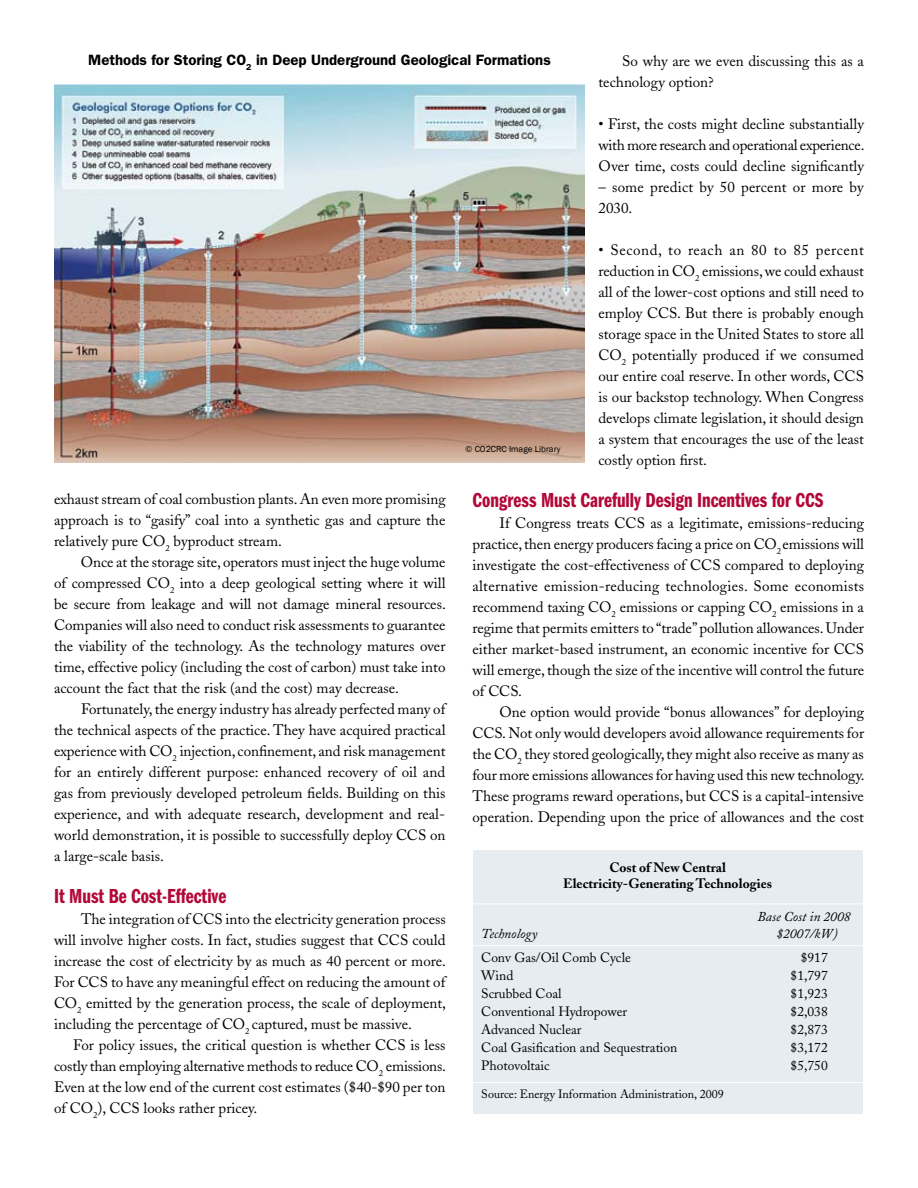
<style>
.page{position:relative;width:918px;height:1188px;background:#fff}
.page>*{position:absolute;margin:0;border:0;box-sizing:border-box;transform-origin:0 0}
.t1{font:21px "Franklin Gothic Demi Cmpr";color:#b20838}
.t2{font:15px/21px "Adobe Caslon";color:#000;text-align:justify}
.t3{font:600 15px "Franklin Gothic";color:#000}
.t4{font:13.5px "Adobe Caslon";color:#000}
.t5{font:700 13.5px/16.5px "Adobe Caslon";color:#000;text-align:center}
.t6{font:italic 13.5px "Adobe Caslon";color:#000}
.t7{font:12px "Adobe Caslon";color:#000}
.t8{font:9px "Franklin Gothic";color:#000}
</style>
<div class="page">
<div style="left:473px;top:850px;width:390px;height:264px;background:#e6ecf0"></div>
<hr style="left:472px;top:945px;width:392px;height:1px;background:#fff">
<hr style="left:472px;top:904px;width:392px;height:1px;background:#fff">
<hr style="left:472px;top:1082px;width:392px;height:1px;background:#fff">
<img style="left:54px;top:84px;width:531px;height:378px">
<p class="t2" style="left:598px;top:50px;width:267px;text-indent:24px">So why are we even discussing this as a technology option?</p>
<p class="t2" style="left:598px;top:113px;width:268px">• First, the costs might decline substantially with more research and operational experience.<br>Over time, costs could decline significantly</p>
<p class="t2" style="left:598px;top:176px;width:267px">– some predict by 50 percent or more by<br>2030.</p>
<p class="t2" style="left:598px;top:239px;width:267px">• Second, to reach an 80 to 85 percent reduction in CO<sub>2</sub> emissions, we could exhaust all of the lower-cost options and still need to employ CCS. But there is probably enough storage space in the United States to store all CO<sub>2</sub> potentially produced if we consumed our entire coal reserve. In other words, CCS is our backstop technology. When Congress develops climate legislation, it should design a system that encourages the use of the least costly option first.</p>
<h1 class="t1" style="left:472px;top:488px;width:352px">Congress Must Carefully Design Incentives for CCS</h1>
<p class="t2" style="left:472px;top:512px;width:393px;text-indent:27px">If Congress treats CCS as a legitimate, emissions-reducing practice, then energy producers facing a price on CO<sub>2</sub> emissions will investigate the cost-effectiveness of CCS compared to deploying alternative emission-reducing technologies. Some economists recommend taxing CO<sub>2</sub> emissions or capping CO<sub>2</sub> emissions in a regime that permits emitters to “trade” pollution allowances. Under either market-based instrument, an economic incentive for CCS will emerge, though the size of the incentive will control the future of CCS.</p>
<p class="t2" style="left:472px;top:701px;width:394px;text-indent:27px">One option would provide “bonus allowances” for deploying CCS. Not only would developers avoid allowance requirements for the CO<sub>2</sub> they stored geologically, they might also receive as many as four more emissions allowances for having used this new technology.<br>These programs reward operations, but CCS is a capital-intensive operation. Depending upon the price of allowances and the cost</p>
<p class="t3" style="left:88px;top:51px;width:464px">Methods for Storing CO<sub>2</sub> in Deep Underground Geological Formations</p>
<p class="t8" style="left:466px;top:443px;width:97px">© CO2CRC Image Library</p>
<p class="t2" style="left:54px;top:488px;width:393px">exhaust stream of coal combustion plants. An even more promising approach is to “gasify” coal into a synthetic gas and capture the relatively pure CO<sub>2</sub> byproduct stream.</p>
<p class="t2" style="left:54px;top:551px;width:393px;text-indent:27px">Once at the storage site, operators must inject the huge volume of compressed CO<sub>2</sub> into a deep geological setting where it will be secure from leakage and will not damage mineral resources.<br>Companies will also need to conduct risk assessments to guarantee the viability of the technology. As the technology matures over time, effective policy (including the cost of carbon) must take into account the fact that the risk (and the cost) may decrease.</p>
<p class="t2" style="left:54px;top:698px;width:393px;text-indent:27px">Fortunately, the energy industry has already perfected many of the technical aspects of the practice. They have acquired practical experience with CO<sub>2</sub> injection, confinement, and risk management for an entirely different purpose: enhanced recovery of oil and gas from previously developed petroleum fields. Building on this experience, and with adequate research, development and real&shy;world demonstration, it is possible to successfully deploy CCS on a large-scale basis.</p>
<h1 class="t1" style="left:54px;top:884px;width:174px">It Must Be Cost-Effective</h1>
<p class="t2" style="left:54px;top:908px;width:394px;text-indent:27px">The integration of CCS into the electricity generation process will involve higher costs. In fact, studies suggest that CCS could increase the cost of electricity by as much as 40 percent or more.<br>For CCS to have any meaningful effect on reducing the amount of CO<sub>2</sub> emitted by the generation process, the scale of deployment, including the percentage of CO<sub>2</sub> captured, must be massive.</p>
<p class="t2" style="left:54px;top:1034px;width:394px;text-indent:19px">For policy issues, the critical question is whether CCS is less costly than employing alternative methods to reduce CO<sub>2</sub> emissions.<br>Even at the low end of the current cost estimates ($40-$90 per ton of CO<sub>2</sub>), CCS looks rather pricey.</p>
<p class="t5" style="left:563px;top:859px;width:210px">Cost of New Central<br>Electricity-Generating Technologies</p>
<p class="t6" style="left:758px;top:909px;width:94px">Base Cost in 2008</p>
<p class="t6" style="left:481px;top:926px;width:58px">Technology</p>
<p class="t6" style="left:776px;top:926px;width:63px">$2007/kW)</p>
<p class="t4" style="left:481px;top:950px;width:151px">Conv Gas/Oil Comb Cycle</p>
<p class="t4" style="left:801px;top:950px;width:28px">$917</p>
<p class="t4" style="left:481px;top:968px;width:34px">Wind</p>
<p class="t4" style="left:791px;top:968px;width:39px">$1,797</p>
<p class="t4" style="left:481px;top:986px;width:82px">Scrubbed Coal</p>
<p class="t4" style="left:791px;top:986px;width:39px">$1,923</p>
<p class="t4" style="left:481px;top:1004px;width:147px">Conventional Hydropower</p>
<p class="t4" style="left:791px;top:1004px;width:39px">$2,038</p>
<p class="t4" style="left:481px;top:1022px;width:102px">Advanced Nuclear</p>
<p class="t4" style="left:791px;top:1022px;width:39px">$2,873</p>
<p class="t4" style="left:481px;top:1040px;width:198px">Coal Gasification and Sequestration</p>
<p class="t4" style="left:791px;top:1040px;width:39px">$3,172</p>
<p class="t4" style="left:481px;top:1058px;width:70px">Photovoltaic</p>
<p class="t4" style="left:791px;top:1058px;width:39px">$5,750</p>
<p class="t7" style="left:481px;top:1087px;width:244px">Source: Energy Information Administration, 2009</p>
</div>
